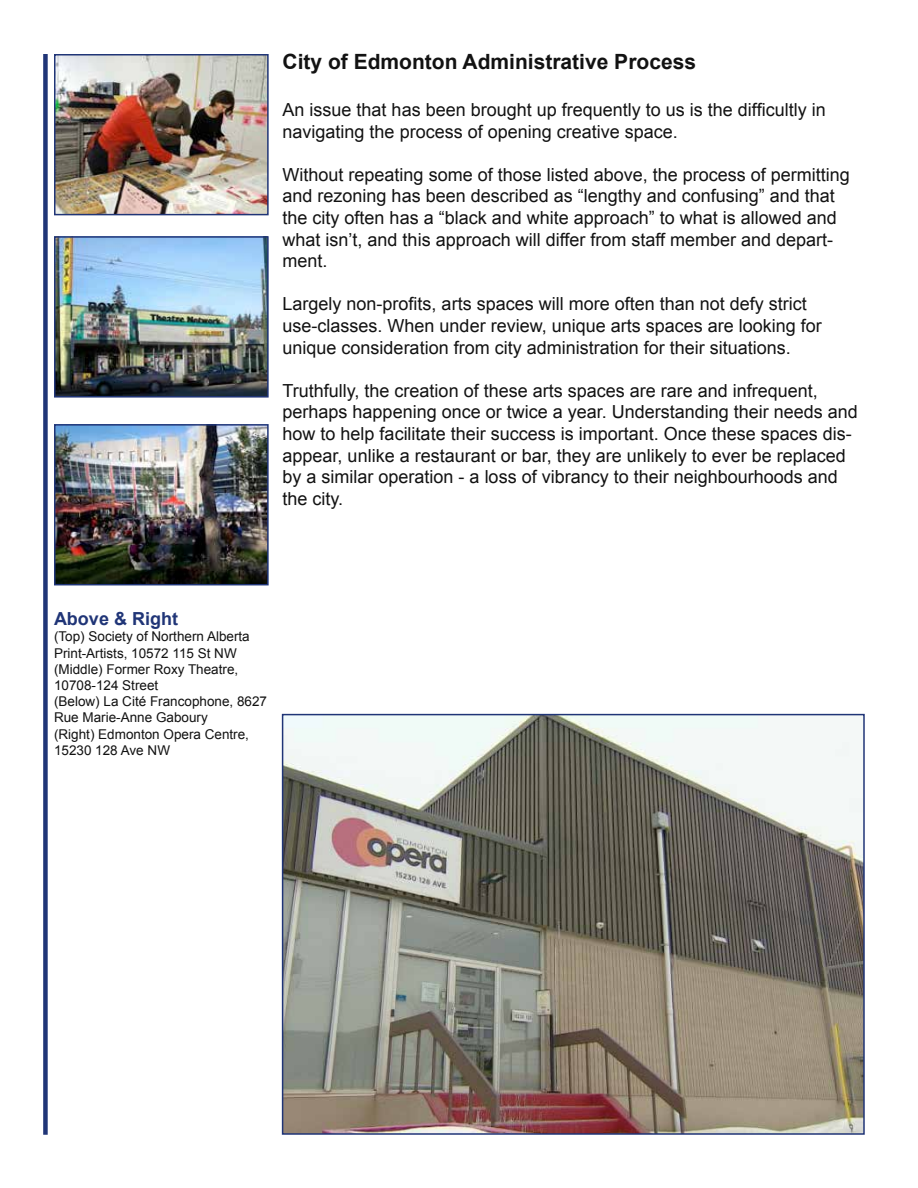
<style>
.page{position:relative;width:918px;height:1188px;background:#fff}
.page>*{position:absolute;margin:0;border:0;box-sizing:border-box;transform-origin:0 0}
.t1{font:700 21px "Arial";color:#121212}
.t2{font:18px/21.6px "Arial";color:#121212}
.t3{font:700 18px "Arial";color:#203577}
.t4{font:13.5px/16.2px "Arial";color:#121212}
</style>
<div class="page">
<img style="left:57px;top:57px;width:209px;height:155px">
<div style="left:54px;top:54px;width:215px;height:161px;border:2px solid #203577"></div>
<img style="left:57px;top:239px;width:209px;height:156px">
<div style="left:54px;top:236px;width:215px;height:162px;border:2px solid #203577"></div>
<img style="left:57px;top:427px;width:209px;height:155px">
<div style="left:54px;top:424px;width:215px;height:161px;border:2px solid #203577"></div>
<img style="left:285px;top:717px;width:577px;height:415px">
<div style="left:282px;top:714px;width:583px;height:421px;border:2px solid #203577"></div>
<div style="left:43px;top:54px;width:5px;height:1081px;background:#203577"></div>
<p class="t1" style="left:283px;top:48px;width:415px">City of Edmonton Administrative Process</p>
<p class="t2" style="left:283px;top:99px;width:545px">An issue that has been brought up frequently to us is the difficultly in navigating the process of opening creative space.</p>
<p class="t2" style="left:283px;top:164px;width:569px">Without repeating some of those listed above, the process of permitting and rezoning has been described as “lengthy and confusing” and that the city often has a “black and white approach” to what is allowed and what isn’t, and this approach will differ from staff member and depart&shy;ment.</p>
<p class="t2" style="left:283px;top:294px;width:541px">Largely non-profits, arts spaces will more often than not defy strict use-classes. When under review, unique arts spaces are looking for unique consideration from city administration for their situations.</p>
<p class="t2" style="left:283px;top:380px;width:577px">Truthfully, the creation of these arts spaces are rare and infrequent, perhaps happening once or twice a year. Understanding their needs and how to help facilitate their success is important. Once these spaces dis&shy;appear, unlike a restaurant or bar, they are unlikely to ever be replaced by a similar operation - a loss of vibrancy to their neighbourhoods and the city.</p>
<p class="t3" style="left:54px;top:607px;width:126px">Above &amp; Right</p>
<p class="t4" style="left:54px;top:629px;width:215px">(Top) Society of Northern Alberta<br>Print-Artists, 10572 115 St NW (Middle) Former Roxy Theatre,<br>10708-124 Street<br>(Below) La Cité Francophone, 8627<br>Rue Marie-Anne Gaboury<br>(Right) Edmonton Opera Centre,<br>15230 128 Ave NW</p>
</div>
